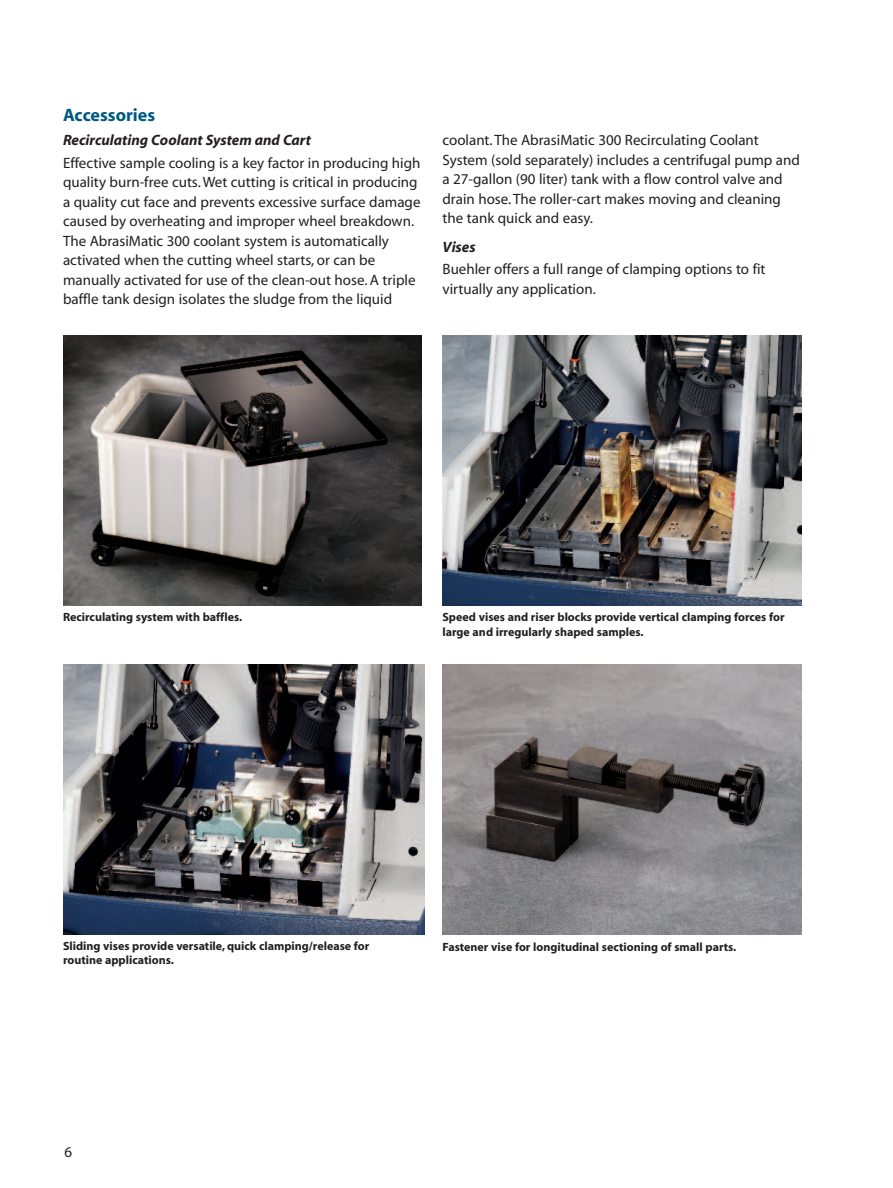
<style>
.page{position:relative;width:893px;height:1188px;background:#fff}
.page>*{position:absolute;margin:0;border:0;box-sizing:border-box;transform-origin:0 0}
.t1{font:700 18px "Myriad";color:#005983}
.t2{font:15px/19.5px "Myriad";color:#231f20}
.t3{font:italic 700 15px "Myriad";color:#231f20}
.t4{font:700 12px/14.4px "Myriad";color:#231f20}
</style>
<div class="page">
<img style="left:63px;top:336px;width:359px;height:270px">
<img style="left:63px;top:664px;width:361px;height:270px">
<img style="left:443px;top:336px;width:358px;height:270px">
<img style="left:442px;top:664px;width:359px;height:270px">
<p class="t1" style="left:63px;top:108px;width:94px">Accessories</p>
<p class="t3" style="left:63px;top:135px;width:250px">Recirculating Coolant System and Cart</p>
<p class="t2" style="left:63px;top:154px;width:359px">Effective sample cooling is a key factor in producing high quality burn-free cuts.Wet cutting is critical in producing a quality cut face and prevents excessive surface damage caused by overheating and improper wheel breakdown.<br>The AbrasiMatic 300 coolant system is automatically activated when the cutting wheel starts, or can be manually activated for use of the clean-out hose. A triple baffle tank design isolates the sludge from the liquid</p>
<p class="t2" style="left:443px;top:132px;width:359px">coolant.The AbrasiMatic 300 Recirculating Coolant System (sold separately) includes a centrifugal pump and a 27-gallon (90 liter) tank with a flow control valve and drain hose.The roller-cart makes moving and cleaning the tank quick and easy.</p>
<p class="t3" style="left:443px;top:241px;width:35px">Vises</p>
<p class="t2" style="left:443px;top:261px;width:324px">Buehler offers a full range of clamping options to fit virtually any application.</p>
<p class="t4" style="left:63px;top:611px;width:181px">Recirculating system with baffles.</p>
<p class="t4" style="left:442px;top:611px;width:344px">Speed vises and riser blocks provide vertical clamping forces for large and irregularly shaped samples.</p>
<p class="t4" style="left:63px;top:940px;width:308px">Sliding vises provide versatile, quick clamping/release for routine applications.</p>
<p class="t2" style="left:64px;top:1143px;width:9px">6</p>
<p class="t4" style="left:442px;top:941px;width:295px">Fastener vise for longitudinal sectioning of small parts.</p>
</div>
